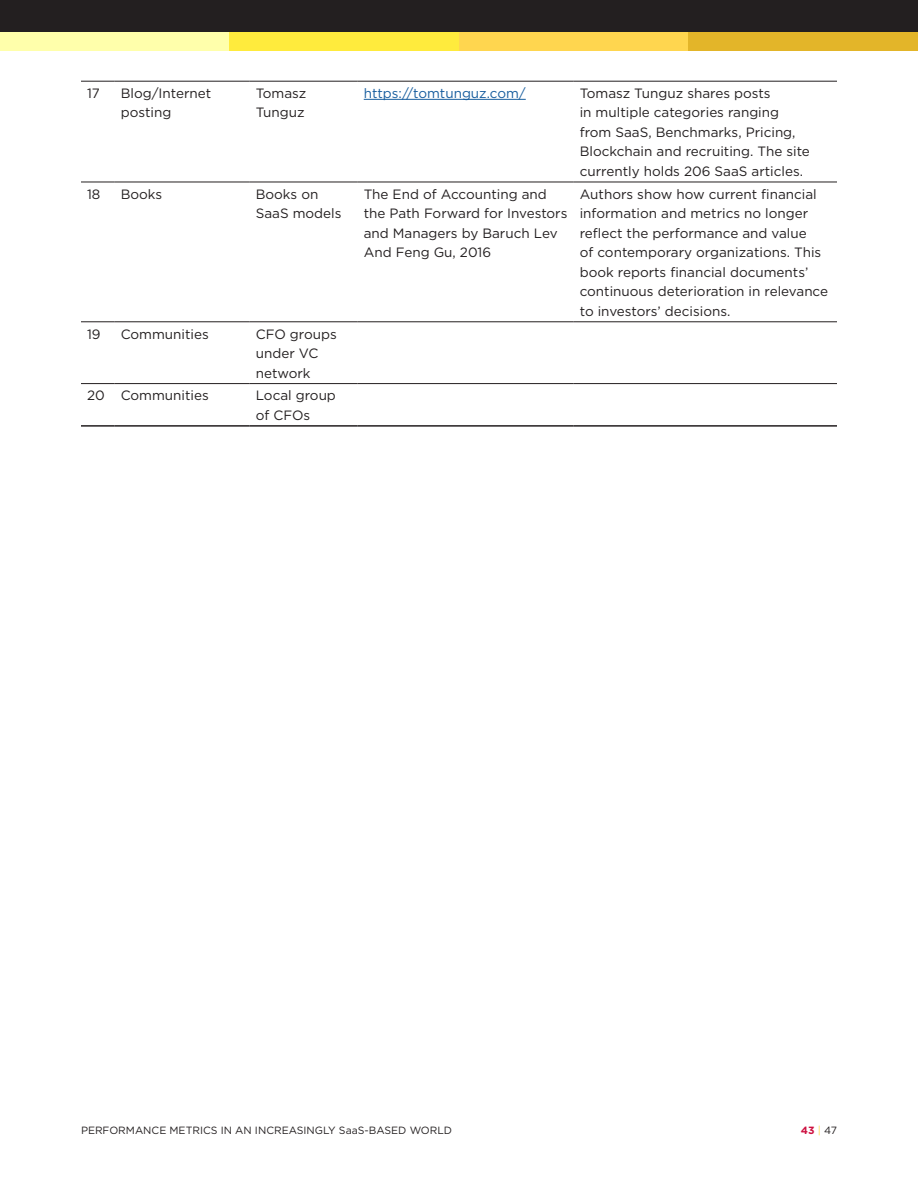
<style>
.page{position:relative;width:918px;height:1188px;background:#fff}
.page>*{position:absolute;margin:0;border:0;box-sizing:border-box;transform-origin:0 0}
.Body{font:13.5px/19.5px "Gotham";color:#231f20}
.Body-2{font:13.5px "Gotham";color:#175d9e}
.t1{font:10.5px "Gotham";color:#231f20}
.t2{font:700 10.5px "Gotham";color:#cd1141}
.s1{font-weight:400;color:#fed64d}
.s2{font-weight:400;color:#231f20}
</style>
<div class="page">
<div style="left:0;top:0;width:918px;height:32px;background:#231f20"></div>
<div style="left:0;top:32px;width:230px;height:19px;background:#ffffab"></div>
<div style="left:230px;top:32px;width:229px;height:19px;background:#ffeb3d"></div>
<div style="left:459px;top:32px;width:229px;height:19px;background:#ffd64f"></div>
<div style="left:688px;top:32px;width:230px;height:19px;background:#e3b529"></div>
<hr style="left:81px;top:81px;width:34px;height:1px;background:#231f20">
<hr style="left:115px;top:81px;width:135px;height:1px;background:#231f20">
<hr style="left:250px;top:81px;width:108px;height:1px;background:#231f20">
<hr style="left:358px;top:81px;width:216px;height:1px;background:#231f20">
<hr style="left:574px;top:81px;width:263px;height:1px;background:#231f20">
<hr style="left:81px;top:182px;width:34px;height:1px;background:#231f20">
<hr style="left:115px;top:182px;width:135px;height:1px;background:#231f20">
<hr style="left:250px;top:182px;width:108px;height:1px;background:#231f20">
<hr style="left:358px;top:182px;width:216px;height:1px;background:#231f20">
<hr style="left:574px;top:182px;width:263px;height:1px;background:#231f20">
<hr style="left:81px;top:322px;width:34px;height:1px;background:#231f20">
<hr style="left:115px;top:322px;width:135px;height:1px;background:#231f20">
<hr style="left:250px;top:322px;width:108px;height:1px;background:#231f20">
<hr style="left:358px;top:322px;width:216px;height:1px;background:#231f20">
<hr style="left:574px;top:322px;width:263px;height:1px;background:#231f20">
<hr style="left:81px;top:383px;width:34px;height:1px;background:#231f20">
<hr style="left:115px;top:383px;width:135px;height:1px;background:#231f20">
<hr style="left:250px;top:383px;width:108px;height:1px;background:#231f20">
<hr style="left:358px;top:383px;width:216px;height:1px;background:#231f20">
<hr style="left:574px;top:383px;width:263px;height:1px;background:#231f20">
<hr style="left:81px;top:425px;width:34px;height:2px;background:#231f20">
<hr style="left:115px;top:425px;width:135px;height:2px;background:#231f20">
<hr style="left:250px;top:425px;width:108px;height:2px;background:#231f20">
<hr style="left:358px;top:425px;width:216px;height:2px;background:#231f20">
<hr style="left:574px;top:425px;width:263px;height:2px;background:#231f20">
<hr style="left:364px;top:99px;width:162px;height:1px;background:#175d9e">
<p class="Body" style="left:87px;top:83px;width:14px">17</p>
<p class="Body" style="left:121px;top:83px;width:92px">Blog/Internet posting</p>
<p class="Body" style="left:256px;top:83px;width:52px">Tomasz<br>Tunguz</p>
<p class="Body-2" style="left:364px;top:85px;width:164px">https://tomtunguz.com/</p>
<p class="Body" style="left:580px;top:83px;width:232px">Tomasz Tunguz shares posts<br>in multiple categories ranging from SaaS, Benchmarks, Pricing,<br>Blockchain and recruiting. The site currently holds 206 SaaS articles.</p>
<p class="Body" style="left:87px;top:184px;width:15px">18</p>
<p class="Body" style="left:121px;top:184px;width:43px">Books</p>
<p class="Body" style="left:256px;top:184px;width:87px">Books on<br>SaaS models</p>
<p class="Body" style="left:364px;top:184px;width:205px">The End of Accounting and the Path Forward for Investors and Managers by Baruch Lev<br>And Feng Gu, 2016</p>
<p class="Body" style="left:580px;top:184px;width:250px">Authors show how current financial information and metrics no longer reflect the performance and value<br>of contemporary organizations. This book reports financial documents’ continuous deterioration in relevance to investors’ decisions.</p>
<p class="Body" style="left:87px;top:324px;width:15px">19</p>
<p class="Body" style="left:121px;top:324px;width:90px">Communities</p>
<p class="Body" style="left:256px;top:324px;width:82px">CFO groups under VC network</p>
<p class="Body" style="left:87px;top:386px;width:19px">20</p>
<p class="Body" style="left:121px;top:386px;width:90px">Communities</p>
<p class="Body" style="left:256px;top:386px;width:82px">Local group of CFOs</p>
<p class="t1" style="left:81px;top:1124px;width:373px">PERFORMANCE METRICS IN AN INCREASINGLY SaaS-BASED WORLD</p>
<p class="t2" style="left:801px;top:1123px;width:38px">43 <span class="s1">|</span> <span class="s2">47</span></p>
</div>
